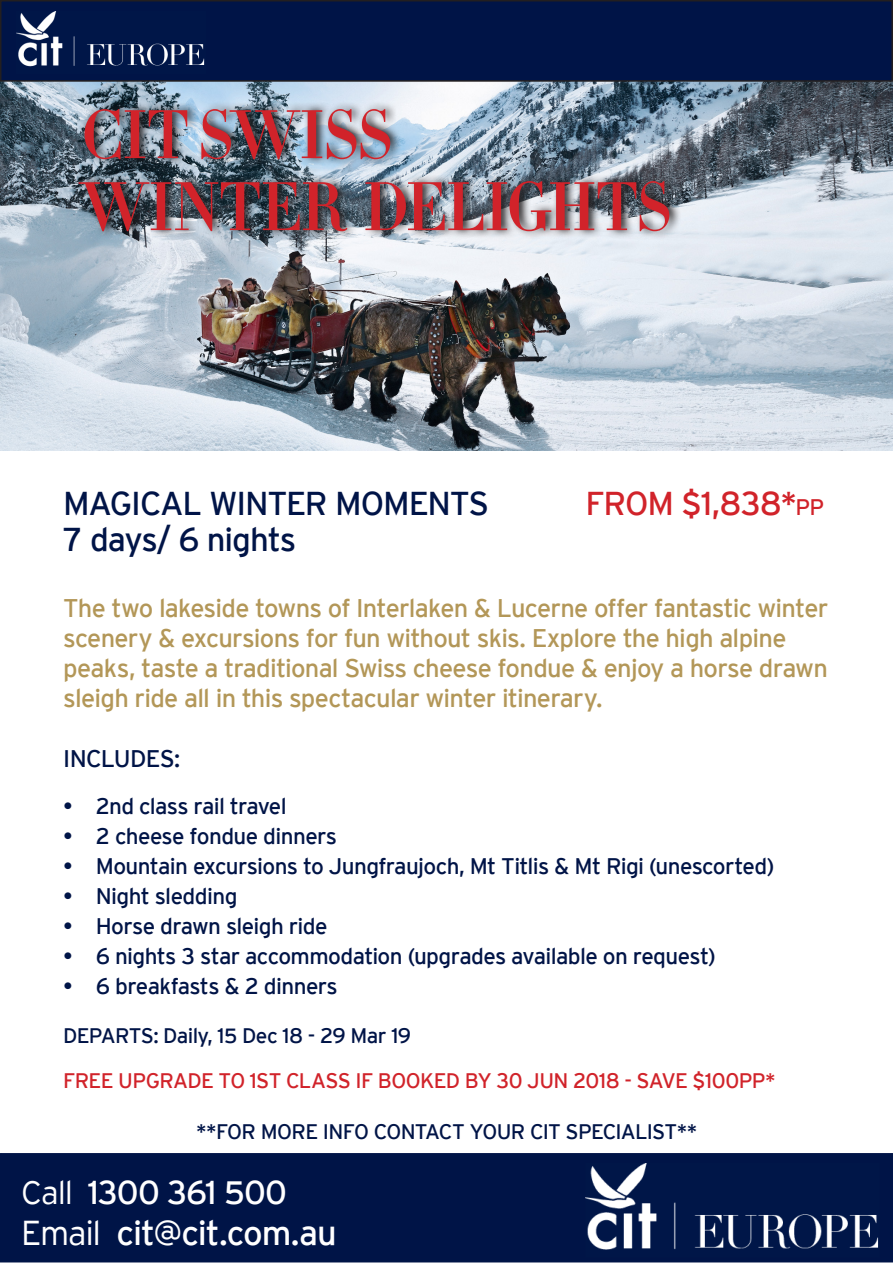
<style>
.page{position:relative;width:893px;height:1263px;background:#fff}
.page>*{position:absolute;margin:0;border:0;box-sizing:border-box;transform-origin:0 0}
.Day_Tour_title_copy{font:67.5px "Didot HTF M06 Medium";letter-spacing:-.02em;color:#d1232a}
.Day_Tour_title_copy-2{font:34.5px "Interstate";letter-spacing:-.035em;color:#fff}
.Day_Tour_title_copy-3{font:33px "Interstate";letter-spacing:-.04em;color:#001447}
.Day_Tour_title_copy-4{font:33px "Interstate";letter-spacing:-.03em;color:#fff}
.Day_Tour_title_copy-5{font:33px "Interstate";letter-spacing:-.035em;color:#d1232a}
.Day_Tour_title_copy-6{font:25.5px/30px "Interstate";letter-spacing:-.03em;color:#b39758}
.Day_Tour_title_copy-7{font:24px "Interstate";letter-spacing:-.03em;color:#001447}
.t1{font:22.5px "Interstate";letter-spacing:-.03em;color:#001447}
.Day_Tour_title_copy-8{font:21px "Interstate";letter-spacing:-.035em;color:#001447}
.Day_Tour_title_copy-9{font:21px "Interstate";letter-spacing:-.035em;color:#d1232a}
.s1{font-size:22.5px}
.s2{font-weight:300}
</style>
<div class="page">
<div style="left:1px;top:1154px;width:891px;height:108px;background:#001447"></div>
<div style="left:0;top:1153px;width:893px;height:109px;border:2px solid #001447"></div>
<img style="left:587px;top:1164px;width:291px;height:86px">
<img style="left:1px;top:82px;width:891px;height:368px">
<svg style="left:76px;top:101px;width:606px;height:138px;background:#788692"></svg>
<div style="left:1px;top:1px;width:891px;height:80px;background:#001447"></div>
<div style="left:0;top:0;width:893px;height:82px;border:2px solid #231f20"></div>
<img style="left:16px;top:11px;width:189px;height:56px">
<p class="Day_Tour_title_copy" style="left:81px;top:93px;width:313px">CIT SWISS</p>
<p class="Day_Tour_title_copy" style="left:81px;top:165px;width:592px">WINTER DELIGHTS</p>
<p class="Day_Tour_title_copy-3" style="left:63px;top:485px;width:427px">MAGICAL WINTER MOMENTS</p>
<p class="Day_Tour_title_copy-5" style="left:585px;top:485px;width:240px">FROM $1,838*<span class="s1">PP</span></p>
<p class="Day_Tour_title_copy-3" style="left:63px;top:521px;width:235px">7 days/ 6 nights</p>
<p class="Day_Tour_title_copy-6" style="left:63px;top:593px;width:767px">The two lakeside towns of Interlaken &amp; Lucerne offer fantastic winter scenery &amp; excursions for fun without skis. Explore the high alpine peaks, taste a traditional Swiss cheese fondue &amp; enjoy a horse drawn sleigh ride all in this spectacular winter itinerary.</p>
<p class="Day_Tour_title_copy-7" style="left:63px;top:745px;width:118px">INCLUDES:</p>
<p class="t1" style="left:63px;top:793px;width:225px">• 2nd class rail travel</p>
<p class="t1" style="left:63px;top:823px;width:275px">• 2 cheese fondue dinners</p>
<p class="t1" style="left:63px;top:853px;width:713px">• Mountain excursions to Jungfraujoch, Mt Titlis &amp; Mt Rigi (unescorted)</p>
<p class="t1" style="left:63px;top:883px;width:176px">• Night sledding</p>
<p class="t1" style="left:63px;top:913px;width:266px">• Horse drawn sleigh ride</p>
<p class="t1" style="left:63px;top:943px;width:654px">• 6 nights 3 star accommodation (upgrades available on request)</p>
<p class="t1" style="left:63px;top:973px;width:276px">• 6 breakfasts &amp; 2 dinners</p>
<p class="Day_Tour_title_copy-8" style="left:63px;top:1024px;width:349px">DEPARTS: Daily, 15 Dec 18 - 29 Mar 19</p>
<p class="Day_Tour_title_copy-9" style="left:63px;top:1069px;width:714px">FREE UPGRADE TO 1ST CLASS IF BOOKED BY 30 JUN 2018 - SAVE $100PP*</p>
<p class="Day_Tour_title_copy-8" style="left:196px;top:1120px;width:503px">**FOR MORE INFO CONTACT YOUR CIT SPECIALIST**</p>
<p class="Day_Tour_title_copy-4" style="left:21px;top:1174px;width:267px"><span class="s2">Call</span> 1300 361 500</p>
<p class="Day_Tour_title_copy-2" style="left:21px;top:1213px;width:317px"><span class="s2">Email</span> cit@cit.com.au</p>
</div>
